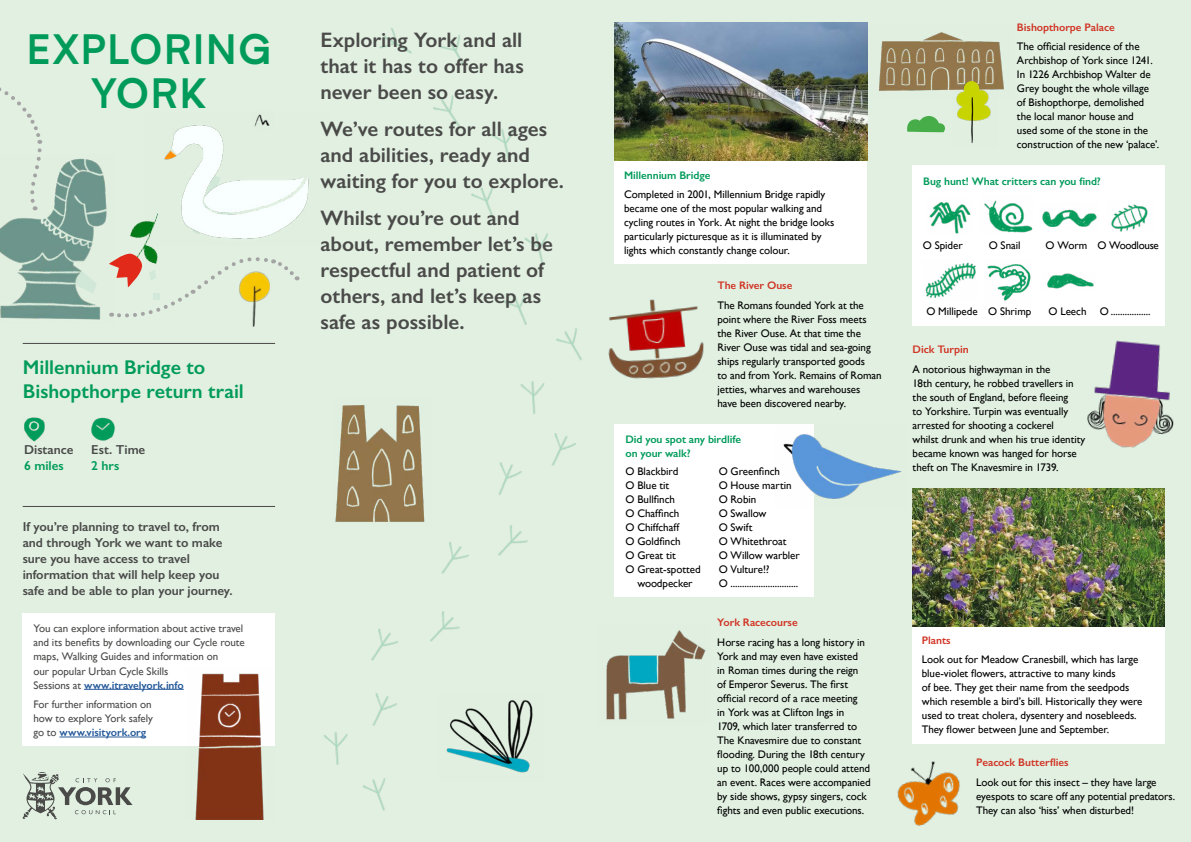
<style>
.page{position:relative;width:1191px;height:842px;background:#e1f0e1}
.page>*{position:absolute;margin:0;border:0;box-sizing:border-box;transform-origin:0 0}
.t1{font:600 41.9px "Neutrif Pro";letter-spacing:.03em;color:#009b5a}
.P1{font:600 21px/26px "Gill Sans";color:#4a4a49}
.t2{font:600 20px/24px "Gill Sans";color:#009b5a}
.Body_13pt_semibold{font:600 13px/16px "Gill Sans";letter-spacing:-.005em;color:#4a4a49}
.Body_11pt{font:11px/14px "Gill Sans";letter-spacing:-.005em;color:#000}
.Body_11pt-2{font:11px/14px "Gill Sans";letter-spacing:-.005em;color:#4a4a49}
.Body_11pt-3{font:600 11px "Gill Sans";letter-spacing:-.005em;color:#009b5a}
.Body_11pt-4{font:600 11px "Gill Sans";letter-spacing:-.005em;color:#d13526}
.Body_11pt-5{font:11px "Gill Sans";letter-spacing:-.025em;color:#000}
.s1{color:#009b5a}
.s2{font-weight:600;color:#275b9b}
</style>
<div class="page">
<div style="left:614px;top:161px;width:253px;height:103px;background:#fff"></div>
<img style="left:362px;top:778px;width:23px;height:33px">
<img style="left:324px;top:732px;width:24px;height:33px">
<img style="left:372px;top:693px;width:25px;height:33px">
<img style="left:371px;top:628px;width:27px;height:33px">
<img style="left:430px;top:611px;width:30px;height:31px">
<img style="left:441px;top:542px;width:28px;height:32px">
<img style="left:498px;top:525px;width:30px;height:31px">
<img style="left:498px;top:462px;width:24px;height:33px">
<img style="left:552px;top:433px;width:24px;height:33px">
<img style="left:520px;top:381px;width:24px;height:33px">
<img style="left:556px;top:328px;width:26px;height:33px">
<img style="left:503px;top:292px;width:24px;height:33px">
<img style="left:525px;top:233px;width:23px;height:33px">
<img style="left:471px;top:186px;width:23px;height:33px">
<img style="left:491px;top:129px;width:23px;height:33px">
<img style="left:433px;top:95px;width:27px;height:32px">
<img style="left:439px;top:35px;width:26px;height:32px">
<img style="left:379px;top:28px;width:33px;height:26px">
<img style="left:335px;top:405px;width:90px;height:117px">
<img style="left:446px;top:700px;width:87px;height:73px">
<hr style="left:23px;top:506px;width:252px;height:1px;background:#4a4a49">
<img style="left:24px;top:417px;width:21px;height:25px">
<img style="left:91px;top:417px;width:24px;height:24px">
<hr style="left:23px;top:343px;width:252px;height:1px;background:#4a4a49">
<img style="left:130px;top:221px;width:27px;height:32px">
<img style="left:145px;top:125px;width:164px;height:120px">
<svg style="left:0;top:87px;width:43px;height:66px"></svg>
<img style="left:0;top:156px;width:107px;height:164px">
<svg style="left:109px;top:253px;width:191px;height:65px"></svg>
<img style="left:238px;top:270px;width:35px;height:57px">
<img style="left:252px;top:114px;width:22px;height:17px">
<div style="left:23px;top:613px;width:252px;height:133px;background:#fff"></div>
<hr style="left:84px;top:689px;width:100px;height:1px;background:#275b9b">
<hr style="left:59px;top:737px;width:87px;height:1px;background:#275b9b">
<img style="left:195px;top:673px;width:69px;height:146px">
<svg style="left:23px;top:772px;width:110px;height:47px"></svg>
<img style="left:1087px;top:340px;width:87px;height:108px">
<img style="left:897px;top:761px;width:63px;height:65px">
<img style="left:879px;top:32px;width:125px;height:59px">
<img style="left:952px;top:76px;width:45px;height:67px">
<svg style="left:907px;top:116px;width:38px;height:16px"></svg>
<img style="left:608px;top:299px;width:96px;height:80px">
<img style="left:606px;top:630px;width:100px;height:90px">
<div style="left:912px;top:627px;width:252px;height:117px;background:#fff"></div>
<img style="left:614px;top:23px;width:253px;height:138px">
<div style="left:614px;top:424px;width:200px;height:173px;background:#fff"></div>
<img style="left:783px;top:434px;width:119px;height:65px">
<div style="left:912px;top:165px;width:252px;height:161px;background:#fff"></div>
<img style="left:1047px;top:273px;width:47px;height:16px">
<img style="left:987px;top:264px;width:44px;height:37px">
<img style="left:925px;top:262px;width:51px;height:36px">
<img style="left:1111px;top:204px;width:37px;height:28px">
<img style="left:1042px;top:209px;width:55px;height:19px">
<img style="left:984px;top:200px;width:49px;height:33px">
<img style="left:929px;top:202px;width:42px;height:32px">
<img style="left:912px;top:488px;width:252px;height:139px">
<h1 class="t1" style="left:27px;top:21px;width:246px">EXPLORING</h1>
<h1 class="t1" style="left:91px;top:66px;width:118px">YORK</h1>
<h2 class="t2" style="left:23px;top:355px;width:223px">Millennium Bridge to<br>Bishopthorpe return trail</h2>
<p class="Body_13pt_semibold" style="left:24px;top:442px;width:51px">Distance<br><span class="s1">6 miles</span></p>
<p class="Body_13pt_semibold" style="left:91px;top:442px;width:56px">Est. Time<br><span class="s1">2 hrs</span></p>
<p class="Body_13pt_semibold" style="left:23px;top:518px;width:211px">If you’re planning to travel to, from and through York we want to make sure you have access to travel information that will help keep you safe and be able to plan your journey.</p>
<p class="Body_11pt-2" style="left:33px;top:622px;width:213px">You can explore information about active travel and its benefits by downloading our Cycle route maps, Walking Guides and information on<br>our popular Urban Cycle Skills<br>Sessions at <span class="s2">www.itravelyork.info</span></p>
<p class="Body_11pt-2" style="left:33px;top:697px;width:121px">For further information on how to explore York safely go to <span class="s2">www.visityork.org</span></p>
<p class="P1" style="left:320px;top:26px;width:205px;text-align:justify">Exploring York and all that it has to offer has never been so easy.</p>
<p class="P1" style="left:320px;top:116px;width:245px">We’ve routes for all ages and abilities, ready and waiting for you to explore.</p>
<p class="P1" style="left:320px;top:205px;width:234px">Whilst you’re out and about, remember let’s be respectful and patient of others, and let’s keep as safe as possible.</p>
<p class="Body_11pt-3" style="left:624px;top:168px;width:88px">Millennium Bridge</p>
<p class="Body_11pt" style="left:624px;top:188px;width:212px">Completed in 2001, Millennium Bridge rapidly became one of the most popular walking and cycling routes in York. At night the bridge looks particularly picturesque as it is illuminated by lights which constantly change colour.</p>
<p class="Body_11pt-4" style="left:717px;top:279px;width:76px">The River Ouse</p>
<p class="Body_11pt" style="left:717px;top:298px;width:166px">The Romans founded York at the point where the River Foss meets the River Ouse. At that time the<br>River Ouse was tidal and sea-going ships regularly transported goods<br>to and from York. Remains of Roman jetties, wharves and warehouses have been discovered nearby.</p>
<p class="Body_11pt-3" style="left:625px;top:432px;width:117px">Did you spot any birdlife</p>
<p class="Body_11pt-3" style="left:625px;top:446px;width:67px">on your walk?</p>
<p class="Body_11pt" style="left:718px;top:464px;width:63px">O Greenfinch</p>
<p class="Body_11pt" style="left:718px;top:478px;width:74px">O House martin</p>
<p class="Body_11pt" style="left:718px;top:492px;width:39px">O Robin</p>
<p class="Body_11pt" style="left:718px;top:506px;width:49px">O Swallow</p>
<p class="Body_11pt" style="left:718px;top:520px;width:35px">O Swift</p>
<p class="Body_11pt" style="left:718px;top:534px;width:69px">O Whitethroat</p>
<p class="Body_11pt" style="left:718px;top:548px;width:83px">O Willow warbler</p>
<p class="Body_11pt" style="left:718px;top:562px;width:81px">O Vulture!?<br>O .............................</p>
<p class="Body_11pt-4" style="left:717px;top:616px;width:82px">York Racecourse</p>
<p class="Body_11pt" style="left:717px;top:635px;width:155px">Horse racing has a long history in<br>York and may even have existed<br>in Roman times during the reign<br>of Emperor Severus. The first official record of a race meeting<br>in York was at Clifton Ings in<br>1709, which later transferred to<br>The Knavesmire due to constant flooding. During the 18th century up to 100,000 people could attend an event. Races were accompanied by side shows, gypsy singers, cock fights and even public executions.</p>
<p class="Body_11pt" style="left:625px;top:464px;width:54px">O Blackbird</p>
<p class="Body_11pt" style="left:625px;top:478px;width:45px">O Blue tit</p>
<p class="Body_11pt" style="left:625px;top:492px;width:51px">O Bullfinch</p>
<p class="Body_11pt" style="left:625px;top:506px;width:55px">O Chaffinch</p>
<p class="Body_11pt" style="left:625px;top:520px;width:55px">O Chiffchaff</p>
<p class="Body_11pt" style="left:625px;top:534px;width:57px">O Goldfinch</p>
<p class="Body_11pt" style="left:625px;top:548px;width:52px">O Great tit</p>
<p class="Body_11pt" style="left:625px;top:562px;width:77px;text-align:center">O Great-spotted woodpecker</p>
<p class="Body_11pt-4" style="left:1017px;top:20px;width:99px">Bishopthorpe Palace</p>
<p class="Body_11pt" style="left:1017px;top:40px;width:144px">The official residence of the<br>Archbishop of York since 1241.<br>In 1226 Archbishop Walter de<br>Grey bought the whole village of Bishopthorpe, demolished the local manor house and<br>used some of the stone in the construction of the new ‘palace’.</p>
<p class="Body_11pt-3" style="left:923px;top:175px;width:179px">Bug hunt! What critters can you find?</p>
<p class="Body_11pt" style="left:923px;top:238px;width:41px">O Spider</p>
<p class="Body_11pt" style="left:988px;top:238px;width:33px">O Snail</p>
<p class="Body_11pt" style="left:1045px;top:238px;width:43px">O Worm</p>
<p class="Body_11pt-5" style="left:1097px;top:239px;width:63px">O Woodlouse</p>
<p class="Body_11pt" style="left:926px;top:305px;width:53px">O Millipede</p>
<p class="Body_11pt" style="left:988px;top:305px;width:45px">O Shrimp</p>
<p class="Body_11pt" style="left:1048px;top:305px;width:40px">O Leech</p>
<p class="Body_11pt" style="left:1099px;top:305px;width:52px">O .................</p>
<p class="Body_11pt-4" style="left:912px;top:343px;width:58px">Dick Turpin</p>
<p class="Body_11pt" style="left:912px;top:362px;width:174px">A notorious highwayman in the<br>18th century, he robbed travellers in the south of England, before fleeing<br>to Yorkshire. Turpin was eventually arrested for shooting a cockerel<br>whilst drunk and when his true identity became known was hanged for horse theft on The Knavesmire in 1739.</p>
<p class="Body_11pt-4" style="left:922px;top:633px;width:30px">Plants</p>
<p class="Body_11pt" style="left:922px;top:653px;width:222px">Look out for Meadow Cranesbill, which has large blue-violet flowers, attractive to many kinds<br>of bee. They get their name from the seedpods which resemble a bird’s bill. Historically they were used to treat cholera, dysentery and nosebleeds.<br>They flower between June and September.</p>
<p class="Body_11pt-4" style="left:976px;top:756px;width:94px">Peacock Butterflies</p>
<p class="Body_11pt" style="left:976px;top:775px;width:201px">Look out for this insect – they have large eyespots to scare off any potential predators.<br>They can also ‘hiss’ when disturbed!</p>
</div>
